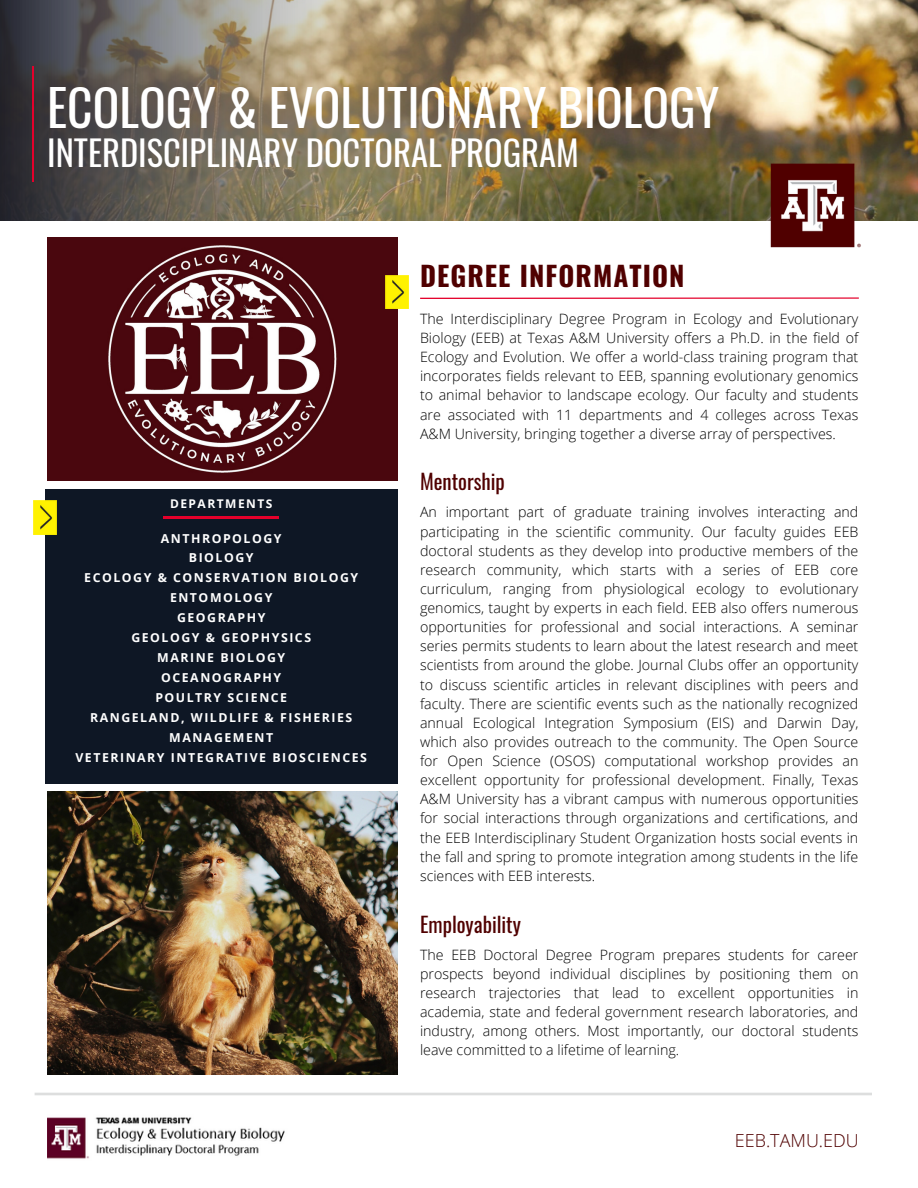
<style>
.page{position:relative;width:918px;height:1188px;background:#fff}
.page>*{position:absolute;margin:0;border:0;box-sizing:border-box;transform-origin:0 0}
.t1{font:49.5px "Oswald";color:#fff}
.t2{font:34.5px "Oswald";color:#fff}
.t3{font:700 27.3px "Oswald";letter-spacing:.04em;color:#500000}
.t4{font:20.85px "Oswald";color:#500000}
.t5{font:300 18px "Open Sans";color:#500000}
.t6{font:300 14.25px/19.2px "Open Sans";color:#000;text-align:justify}
.t7{font:700 12.3px/20px "Open Sans";letter-spacing:.125em;color:#fff;text-align:center}
.t8{font:700 12px "Open Sans";letter-spacing:.125em;color:#fff}
</style>
<div class="page">
<img style="left:717px;top:0;width:201px;height:220px">
<img style="left:755px;top:147px;width:115px;height:101px">
<img style="left:0;top:0;width:717px;height:220px">
<hr style="left:32px;top:67px;width:2px;height:115px;background:#e4002b">
<div style="left:45px;top:489px;width:352px;height:294px;background:#0e1725"></div>
<img style="left:47px;top:238px;width:350px;height:243px">
<img style="left:385px;top:275px;width:24px;height:34px">
<img style="left:47px;top:1117px;width:238px;height:42px">
<hr style="left:420px;top:297px;width:439px;height:2px;background:#e4002b">
<img style="left:33px;top:501px;width:24px;height:33px">
<img style="left:47px;top:791px;width:350px;height:284px">
<hr style="left:163px;top:517px;width:115px;height:1px;background:#e4002b">
<p class="t1" style="left:47px;top:69px;width:674px">ECOLOGY &amp; EVOLUTIONARY BIOLOGY</p>
<p class="t2" style="left:47px;top:125px;width:533px">INTERDISCIPLINARY DOCTORAL PROGRAM</p>
<p class="t8" style="left:170px;top:496px;width:104px">DEPARTMENTS</p>
<p class="t7" style="left:75px;top:528px;width:293px">ANTHROPOLOGY<br>BIOLOGY<br>ECOLOGY &amp; CONSERVATION BIOLOGY<br>ENTOMOLOGY<br>GEOGRAPHY<br>GEOLOGY &amp; GEOPHYSICS<br>MARINE BIOLOGY<br>OCEANOGRAPHY<br>POULTRY SCIENCE<br>RANGELAND, WILDLIFE &amp; FISHERIES<br>MANAGEMENT<br>VETERINARY INTEGRATIVE BIOSCIENCES</p>
<p class="t3" style="left:420px;top:254px;width:266px">DEGREE INFORMATION</p>
<p class="t6" style="left:420px;top:309px;width:440px">The Interdisciplinary Degree Program in Ecology and Evolutionary Biology (EEB) at Texas A&amp;M University offers a Ph.D. in the field of Ecology and Evolution. We offer a world-class training program that incorporates fields relevant to EEB, spanning evolutionary genomics to animal behavior to landscape ecology. Our faculty and students are associated with 11 departments and 4 colleges across Texas A&amp;M University, bringing together a diverse array of perspectives.</p>
<p class="t4" style="left:420px;top:466px;width:86px">Mentorship</p>
<p class="t6" style="left:420px;top:502px;width:440px">An important part of graduate training involves interacting and participating in the scientific community. Our faculty guides EEB doctoral students as they develop into productive members of the research community, which starts with a series of EEB core curriculum, ranging from physiological ecology to evolutionary genomics, taught by experts in each field. EEB also offers numerous opportunities for professional and social interactions. A seminar series permits students to learn about the latest research and meet scientists from around the globe. Journal Clubs offer an opportunity to discuss scientific articles in relevant disciplines with peers and faculty. There are scientific events such as the nationally recognized annual Ecological Integration Symposium (EIS) and Darwin Day, which also provides outreach to the community. The Open Source for Open Science (OSOS) computational workshop provides an excellent opportunity for professional development. Finally, Texas A&amp;M University has a vibrant campus with numerous opportunities for social interactions through organizations and certifications, and the EEB Interdisciplinary Student Organization hosts social events in the fall and spring to promote integration among students in the life sciences with EEB interests.</p>
<p class="t4" style="left:420px;top:908px;width:102px">Employability</p>
<p class="t6" style="left:420px;top:944px;width:440px">The EEB Doctoral Degree Program prepares students for career prospects beyond individual disciplines by positioning them on research trajectories that lead to excellent opportunities in academia, state and federal government research laboratories, and industry, among others. Most importantly, our doctoral students leave committed to a lifetime of learning.</p>
<p class="t5" style="left:735px;top:1128px;width:125px">EEB.TAMU.EDU</p>
</div>
